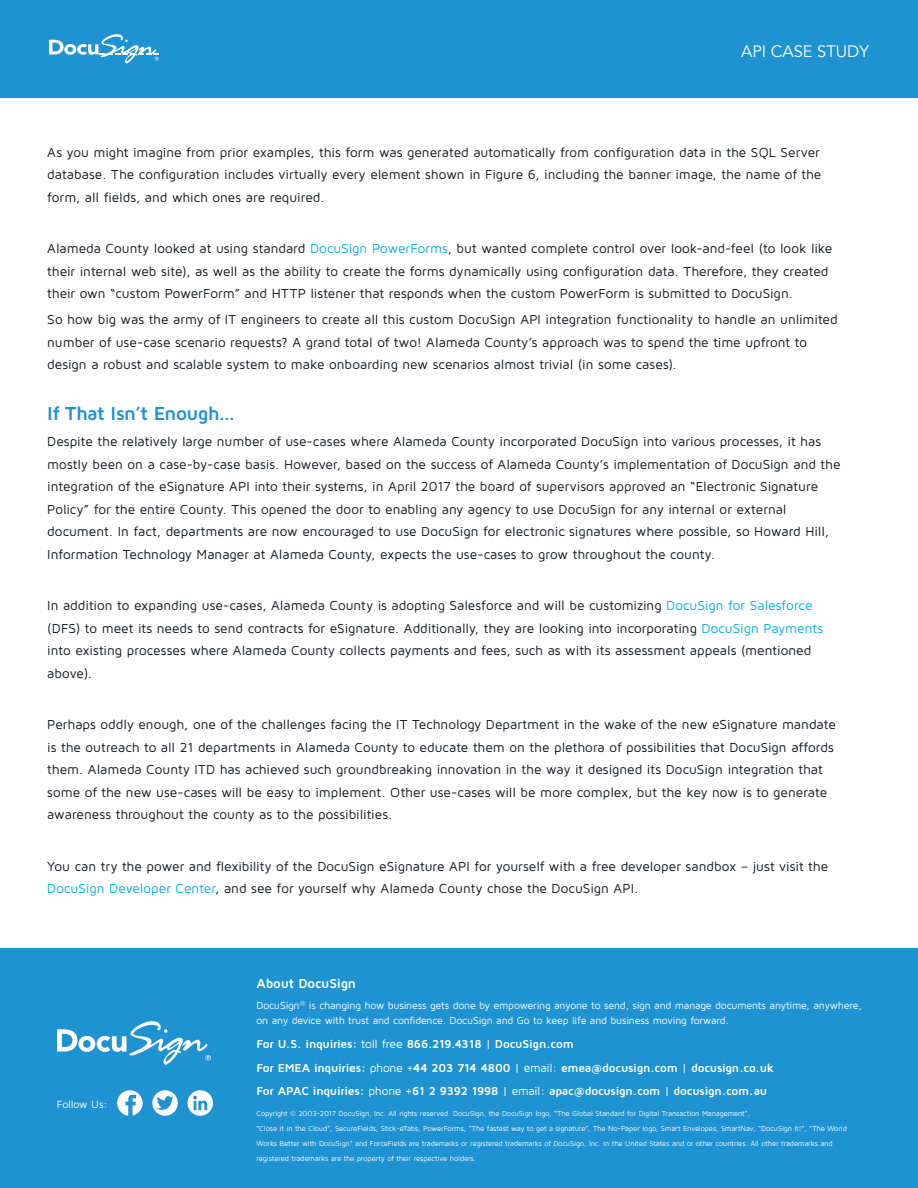
<style>
.page{position:relative;width:918px;height:1188px;background:#fff}
.page>*{position:absolute;margin:0;border:0;box-sizing:border-box;transform-origin:0 0}
.Paragraph_Style__2_c{font:700 19.5px "Maven Pro";letter-spacing:-.03em;color:#1f92d1}
.Eyebrow{font:16.5px "Avenir";color:#fff}
.Paragraph_Style__2_c-2{font:13.5px/22.5px "Maven Pro";color:#0e151d}
.Footer_Headline{font:700 13.5px "Maven Pro";letter-spacing:-.015em;color:#fff}
.Footnote{font:700 12px "Maven Pro";letter-spacing:-.02em;color:#fff}
.Footnote-2{font:10.8px "Maven Pro";letter-spacing:-.02em;color:#fff}
.Footnote-3{font:10.5px/15px "Maven Pro";letter-spacing:-.02em;color:#fff}
.copyright{font:7.5px/15px "Maven Pro";letter-spacing:-.02em;color:#fff}
.s1{color:#00aeef}
.s2{font-weight:400}
</style>
<div class="page">
<div style="left:0;top:0;width:918px;height:98px;background:#1f92d1"></div>
<svg style="left:49px;top:34px;width:110px;height:30px"></svg>
<div style="left:0;top:948px;width:918px;height:240px;background:#1f92d1"></div>
<svg style="left:57px;top:1021px;width:154px;height:44px"></svg>
<svg style="left:188px;top:1090px;width:25px;height:26px"></svg>
<svg style="left:152px;top:1090px;width:26px;height:26px"></svg>
<svg style="left:117px;top:1090px;width:26px;height:26px"></svg>
<p class="Eyebrow" style="left:741px;top:42px;width:129px">API CASE STUDY</p>
<p class="Paragraph_Style__2_c-2" style="left:47px;top:140px;width:776px;text-align:justify">As you might imagine from prior examples, this form was generated automatically from configuration data in the SQL Server database. The configuration includes virtually every element shown in Figure 6, including the banner image, the name of the form, all fields, and which ones are required.</p>
<p class="Paragraph_Style__2_c-2" style="left:47px;top:237px;width:787px">Alameda County looked at using standard <span class="s1">DocuSign PowerForms</span>, but wanted complete control over look-and-feel (to look like their internal web site), as well as the ability to create the forms dynamically using configuration data. Therefore, they created their own “custom PowerForm” and HTTP listener that responds when the custom PowerForm is submitted to DocuSign.</p>
<p class="Paragraph_Style__2_c-2" style="left:47px;top:308px;width:792px">So how big was the army of IT engineers to create all this custom DocuSign API integration functionality to handle an unlimited number of use-case scenario requests? A grand total of two! Alameda County’s approach was to spend the time upfront to design a robust and scalable system to make onboarding new scenarios almost trivial (in some cases).</p>
<p class="Paragraph_Style__2_c" style="left:47px;top:401px;width:190px">If That Isn’t Enough…</p>
<p class="Paragraph_Style__2_c-2" style="left:47px;top:430px;width:795px">Despite the relatively large number of use-cases where Alameda County incorporated DocuSign into various processes, it has mostly been on a case-by-case basis. However, based on the success of Alameda County’s implementation of DocuSign and the integration of the eSignature API into their systems, in April 2017 the board of supervisors approved an “Electronic Signature Policy” for the entire County. This opened the door to enabling any agency to use DocuSign for any internal or external document. In fact, departments are now encouraged to use DocuSign for electronic signatures where possible, so Howard Hill, Information Technology Manager at Alameda County, expects the use-cases to grow throughout the county.</p>
<p class="Paragraph_Style__2_c-2" style="left:47px;top:594px;width:777px">In addition to expanding use-cases, Alameda County is adopting Salesforce and will be customizing <span class="s1">DocuSign for Salesforce </span>(DFS) to meet its needs to send contracts for eSignature. Additionally, they are looking into incorporating <span class="s1">DocuSign Payments </span>into existing processes where Alameda County collects payments and fees, such as with its assessment appeals (mentioned above).</p>
<p class="Paragraph_Style__2_c-2" style="left:47px;top:713px;width:790px">Perhaps oddly enough, one of the challenges facing the IT Technology Department in the wake of the new eSignature mandate is the outreach to all 21 departments in Alameda County to educate them on the plethora of possibilities that DocuSign affords them. Alameda County ITD has achieved such groundbreaking innovation in the way it designed its DocuSign integration that some of the new use-cases will be easy to implement. Other use-cases will be more complex, but the key now is to generate awareness throughout the county as to the possibilities.</p>
<p class="Paragraph_Style__2_c-2" style="left:47px;top:854px;width:783px">You can try the power and flexibility of the DocuSign eSignature API for yourself with a free developer sandbox – just visit the<br><span class="s1">DocuSign Developer Center</span>, and see for yourself why Alameda County chose the DocuSign API.</p>
<p class="Footnote-2" style="left:57px;top:1097px;width:52px">Follow Us:</p>
<p class="Footer_Headline" style="left:256px;top:974px;width:101px">About DocuSign</p>
<p class="Footnote-3" style="left:256px;top:998px;width:607px">DocuSign<sup>®</sup> is changing how business gets done by empowering anyone to send, sign and manage documents anytime, anywhere, on any device with trust and confidence. DocuSign and Go to keep life and business moving forward.</p>
<p class="Footnote" style="left:256px;top:1036px;width:319px">For U.S. inquiries: <span class="s2">toll free</span> 866.219.4318 <span class="s2">|</span> DocuSign.com</p>
<p class="Footnote" style="left:256px;top:1060px;width:519px">For EMEA inquiries: <span class="s2">phone</span> +44 203 714 4800 <span class="s2">| email:</span> emea@docusign.com <span class="s2">|</span> docusign.co.uk</p>
<p class="Footnote" style="left:256px;top:1084px;width:512px">For APAC inquiries: <span class="s2">phone</span> +61 2 9392 1998 <span class="s2">| email:</span> apac@docusign.com <span class="s2">|</span> docusign.com.au</p>
<p class="copyright" style="left:256px;top:1106px;width:592px">Copyright © 2003-2017 DocuSign, Inc. All rights reserved. DocuSign, the DocuSign logo, “The Global Standard for Digital Transaction Management”,<br>“Close it in the Cloud”, SecureFields, Stick-eTabs, PowerForms, “The fastest way to get a signature”, The No-Paper logo, Smart Envelopes, SmartNav, “DocuSign It!”, “The World Works Better with DocuSign” and ForceFields are trademarks or registered trademarks of DocuSign, Inc. in the United States and or other countries. All other trademarks and registered trademarks are the property of their respective holders.</p>
</div>
